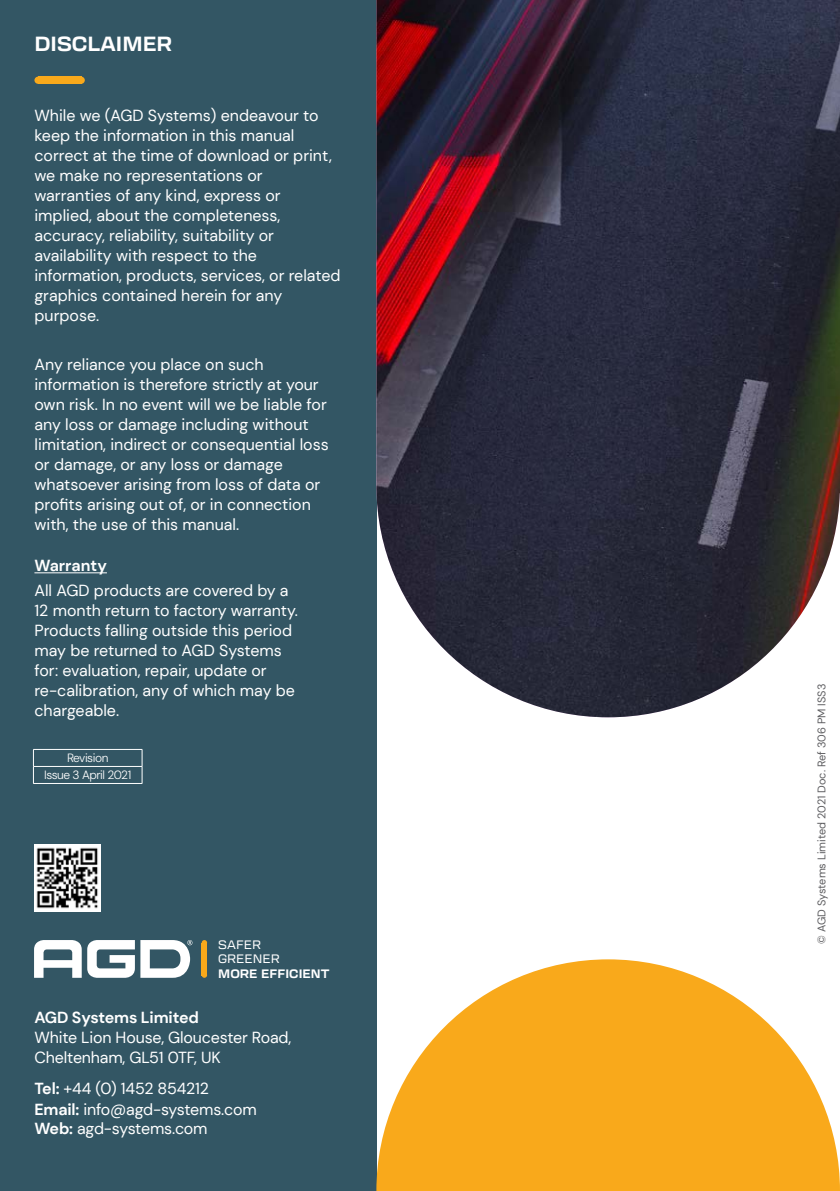
<style>
.page{position:relative;width:840px;height:1191px;background:#fff}
.page>*{position:absolute;margin:0;border:0;box-sizing:border-box;transform-origin:0 0}
.t1{font:700 20.2px "Transducer";color:#fff}
.t2{font:16px/20px "DM Sans";color:#fff}
.t3{font:700 16px "DM Sans";color:#fff}
.t4{font:700 12px/14.6px "Transducer";letter-spacing:.01em;color:#fff}
.Body_text{font:300 12px "DM Sans";letter-spacing:-.04em;color:#fff}
.Body_text-2{font:11px "DM Sans";color:#5c5c5f}
.s1{font-weight:400}
.s2{font-weight:700}
</style>
<div class="page">
<div style="left:0;top:0;width:376px;height:1191px;background:#335664"></div>
<svg style="left:34px;top:940px;width:158px;height:37px"></svg>
<div style="left:201px;top:942px;width:6px;height:33px;background:#f9a91b"></div>
<img style="left:376px;top:0;width:463px;height:717px">
<div style="left:78px;top:77px;width:7px;height:7px;background:#f9a91b;border-radius:50%"></div>
<div style="left:34px;top:77px;width:8px;height:7px;background:#f9a91b;border-radius:50%"></div>
<div style="left:38px;top:77px;width:43px;height:7px;background:#f9a91b"></div>
<hr style="left:34px;top:572px;width:73px;height:1px;background:#fff">
<svg style="left:376px;top:959px;width:463px;height:232px;fill:#f9a91b"></svg>
<hr style="left:33px;top:749px;width:109px;height:1px;background:#fff">
<hr style="left:33px;top:766px;width:109px;height:1px;background:#fff">
<svg style="left:33px;top:749px;width:1px;height:34px"></svg>
<svg style="left:142px;top:749px;width:1px;height:34px"></svg>
<hr style="left:33px;top:783px;width:109px;height:1px;background:#fff">
<img style="left:34px;top:844px;width:67px;height:67px">
<p class="t1" style="left:34px;top:29px;width:139px">DISCLAIMER</p>
<p class="t2" style="left:34px;top:106px;width:307px">While we (AGD Systems) endeavour to keep the information in this manual correct at the time of download or print, we make no representations or warranties of any kind, express or implied, about the completeness, accuracy, reliability, suitability or availability with respect to the information, products, services, or related graphics contained herein for any purpose.</p>
<p class="t2" style="left:34px;top:354px;width:295px">Any reliance you place on such information is therefore strictly at your own risk. In no event will we be liable for any loss or damage including without limitation, indirect or consequential loss or damage, or any loss or damage whatsoever arising from loss of data or profits arising out of, or in connection with, the use of this manual.</p>
<p class="t3" style="left:34px;top:555px;width:74px">Warranty</p>
<p class="t2" style="left:34px;top:580px;width:265px">All AGD products are covered by a<br>12 month return to factory warranty.<br>Products falling outside this period may be returned to AGD Systems for: evaluation, repair, update or re-calibration, any of which may be chargeable.</p>
<p class="Body_text" style="left:67px;top:750px;width:43px">Revision</p>
<p class="Body_text" style="left:44px;top:767px;width:89px">Issue 3 April 2021</p>
<p class="t4" style="left:218px;top:936px;width:113px"><span class="s1">SAFER<br>GREENER<br></span>MORE EFFICIENT</p>
<p class="t2" style="left:34px;top:1007px;width:258px"><span class="s2">AGD Systems Limited<br></span>White Lion House, Gloucester Road,<br>Cheltenham, GL51 0TF, UK</p>
<p class="t2" style="left:34px;top:1078px;width:224px;line-height:21px"><span class="s2">Tel:</span> +44 (0) 1452 854212<br><span class="s2">Email:</span> info@agd-systems.com</p>
<p class="t2" style="left:34px;top:1118px;width:174px"><span class="s2">Web:</span> agd-systems.com</p>
<p class="Body_text-2" style="left:814px;top:943px;width:261px;rotate:-90deg">© AGD Systems Limited 2021 Doc. Ref 306 PM ISS3</p>
</div>
